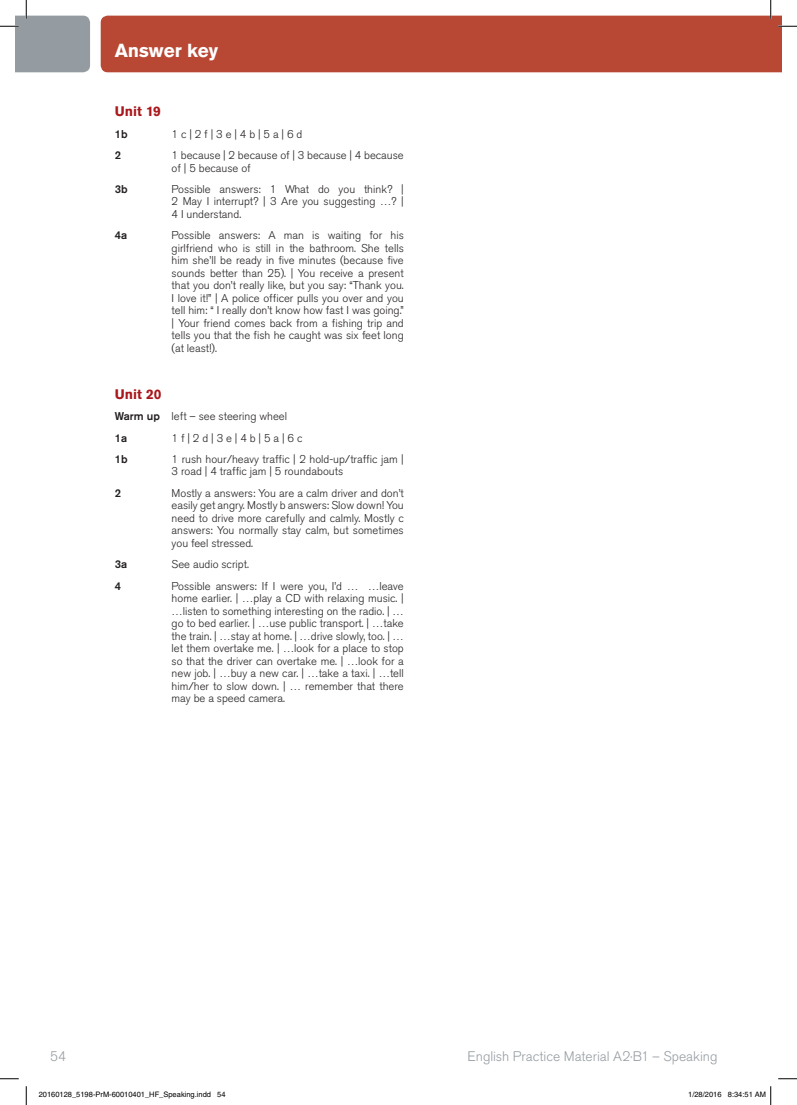
<style>
.page{position:relative;width:797px;height:1105px;background:#fff}
.page>*{position:absolute;margin:0;border:0;box-sizing:border-box;transform-origin:0 0}
.t1{font:700 18.75px "Akzidenz Grotesk Pro";color:#fff}
.t2{font:300 13.75px "Akzidenz Grotesk Pro";color:#959ca1}
.t3{font:700 13.75px "Akzidenz Grotesk Pro";color:#a8171b}
.t4{font:300 11.25px/12.5px "Akzidenz Grotesk Pro";color:#231f20;text-align:justify}
.t5{font:500 11.25px "Akzidenz Grotesk Pro";color:#231f20}
.t6{font:7.5px "Helvetica";color:#000}
.s1{font-weight:500}
</style>
<div class="page">
<div style="left:101px;top:16px;width:680px;height:56px;background:#b84834"></div>
<svg style="left:778px;top:25px;width:19px;height:2px"></svg>
<svg style="left:0;top:1078px;width:19px;height:1px"></svg>
<svg style="left:778px;top:1078px;width:19px;height:1px"></svg>
<svg style="left:0;top:0;width:90px;height:72px"></svg>
<svg style="left:25px;top:1086px;width:2px;height:19px"></svg>
<svg style="left:770px;top:0;width:1px;height:19px"></svg>
<svg style="left:770px;top:1086px;width:1px;height:19px"></svg>
<h1 class="t1" style="left:115px;top:38px;width:105px">Answer key</h1>
<p class="t3" style="left:115px;top:103px;width:48px">Unit 19</p>
<p class="t5" style="left:115px;top:126px;width:14px">1b</p>
<p class="t4" style="left:172px;top:127px;width:132px">1 c | 2 f | 3 e | 4 b | 5 a | 6 d</p>
<p class="t5" style="left:115px;top:148px;width:8px">2</p>
<p class="t4" style="left:172px;top:149px;width:234px">1 because | 2 because of | 3 because | 4 because of | 5 because of</p>
<p class="t5" style="left:115px;top:182px;width:14px">3b</p>
<p class="t4" style="left:172px;top:183px;width:234px">Possible answers: 1 What do you think? | 2 May I interrupt? | 3 Are you suggesting …? | 4 I understand.</p>
<p class="t5" style="left:115px;top:228px;width:14px">4a</p>
<p class="t4" style="left:172px;top:229px;width:234px">Possible answers: A man is waiting for his girlfriend who is still in the bathroom. She tells him she’ll be ready in five minutes (because five sounds better than 25). | You receive a present that you don’t really like, but you say: “Thank you.<br>I love it!” | A police officer pulls you over and you tell him: “ I really don’t know how fast I was going.” | Your friend comes back from a fishing trip and tells you that the fish he caught was six feet long (at least!).</p>
<p class="t3" style="left:115px;top:385px;width:48px">Unit 20</p>
<p class="t4" style="left:115px;top:406px;width:174px;line-height:21.4px"><span class="s1">Warm up</span> left – see steering wheel<br><span class="s1">1a</span></p>
<p class="t4" style="left:172px;top:431px;width:132px">1 f | 2 d | 3 e | 4 b | 5 a | 6 c</p>
<p class="t5" style="left:115px;top:452px;width:14px">1b</p>
<p class="t4" style="left:172px;top:453px;width:234px">1 rush hour/heavy traffic | 2 hold-up/traffic jam |<br>3 road | 4 traffic jam | 5 roundabouts</p>
<p class="t5" style="left:115px;top:486px;width:8px">2</p>
<p class="t4" style="left:172px;top:487px;width:234px">Mostly a answers: You are a calm driver and don’t easily get angry. Mostly b answers: Slow down! You need to drive more carefully and calmly. Mostly c answers: You normally stay calm, but sometimes you feel stressed.</p>
<p class="t5" style="left:115px;top:557px;width:14px">3a</p>
<p class="t4" style="left:172px;top:558px;width:79px">See audio script.</p>
<p class="t5" style="left:115px;top:578px;width:8px">4</p>
<p class="t4" style="left:172px;top:579px;width:234px">Possible answers: If I were you, I’d … …leave home earlier. | …play a CD with relaxing music. | …listen to something interesting on the radio. | … go to bed earlier. | …use public transport. | …take the train. | …stay at home. | …drive slowly, too. | … let them overtake me. | …look for a place to stop so that the driver can overtake me. | …look for a new job. | …buy a new car. | …take a taxi. | …tell him/her to slow down. | … remember that there may be a speed camera.</p>
<p class="t2" style="left:50px;top:1047px;width:17px">54</p>
<p class="t2" style="left:467px;top:1047px;width:251px">English Practice Material A2·B1 – Speaking</p>
<p class="t6" style="left:39px;top:1090px;width:188px">20160128_5198-PrM-60010401_HF_Speaking.indd 54</p>
<p class="t6" style="left:688px;top:1090px;width:79px">1/28/2016 8:34:51 AM</p>
</div>
